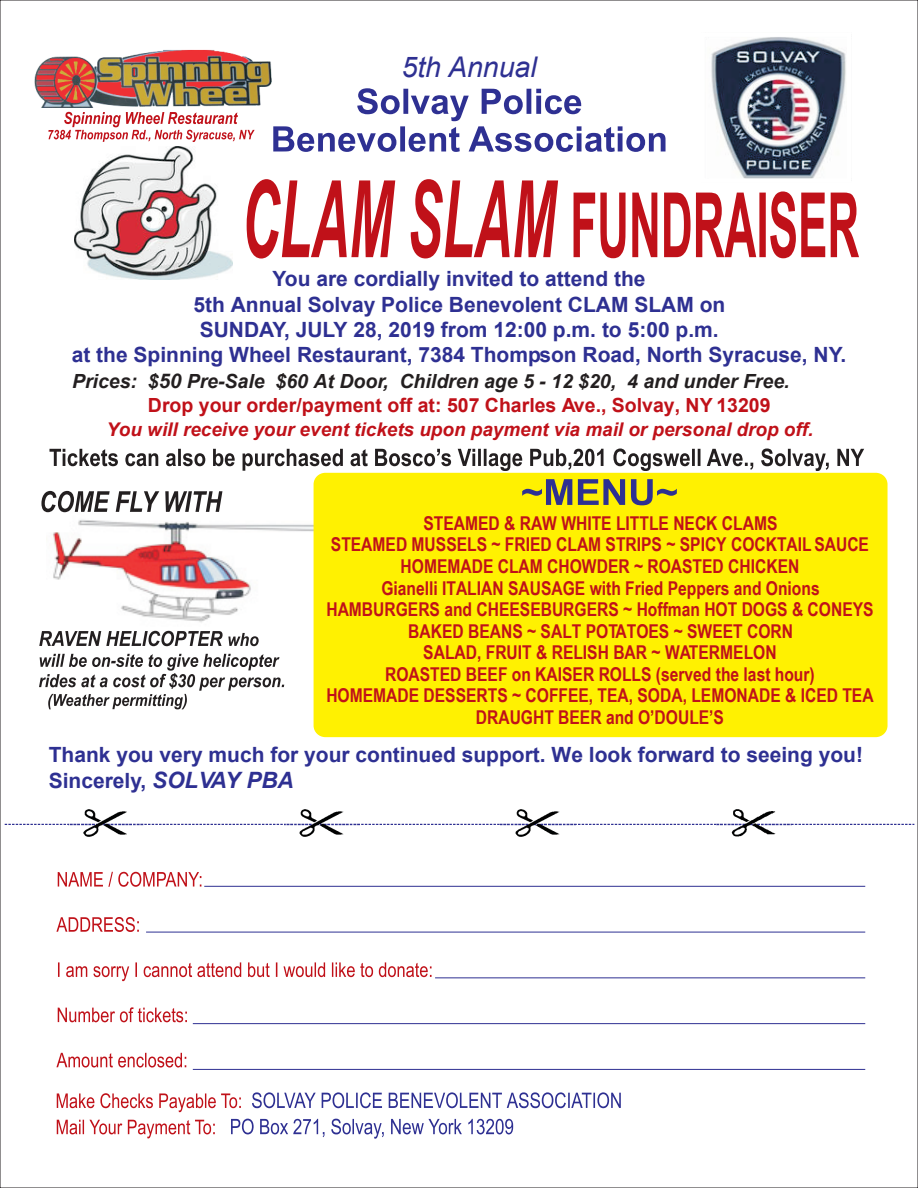
<style>
.page{position:relative;width:918px;height:1188px;background:#fff}
.page>*{position:absolute;margin:0;border:0;box-sizing:border-box;transform-origin:0 0}
.t1{font:italic 28.5px "Arial";color:#2e3092}
.t2{font:700 21px/25px "Arial";color:#2e3092;text-align:center}
.t3{font:italic 700 19.5px/24.2px "Arial";color:#231f20}
.t4{font:700 19.05px/21.6px "Arial Narrow";color:#c01119;text-align:center}
.t5{font:italic 700 18.9px "Arial";color:#c01119}
.s1{font-size:20.25px}
.s2{font-style:normal;color:#c01119}
.s3{font-style:italic;font-size:22.5px}
</style>
<div class="page">
<img style="left:47px;top:472px;width:285px;height:186px">
<div style="left:314px;top:473px;width:574px;height:264px;background:#fff101;border-radius:12px"></div>
<img style="left:75px;top:147px;width:158px;height:133px">
<svg style="left:273px;top:88px;width:393px;height:64px"></svg>
<svg style="left:48px;top:112px;width:207px;height:30px"></svg>
<svg style="left:56px;top:872px;width:376px;height:196px"></svg>
<svg style="left:57px;top:1092px;width:564px;height:47px"></svg>
<svg style="left:247px;top:179px;width:612px;height:80px"></svg>
<svg style="left:522px;top:479px;width:155px;height:26px"></svg>
<img style="left:34px;top:49px;width:242px;height:59px">
<hr style="left:204px;top:886px;width:661px;height:1px;background:#2e3092">
<svg style="left:5px;top:824px;width:909px;height:1px"></svg>
<hr style="left:146px;top:932px;width:719px;height:1px;background:#2e3092">
<hr style="left:435px;top:978px;width:430px;height:1px;background:#2e3092">
<hr style="left:193px;top:1023px;width:672px;height:1px;background:#2e3092">
<hr style="left:193px;top:1069px;width:672px;height:1px;background:#2e3092">
<img style="left:69px;top:809px;width:75px;height:28px">
<img style="left:285px;top:809px;width:75px;height:28px">
<img style="left:501px;top:809px;width:75px;height:28px">
<img style="left:717px;top:809px;width:75px;height:28px">
<svg style="left:41px;top:491px;width:181px;height:21px"></svg>
<svg style="left:39px;top:631px;width:245px;height:78px"></svg>
<img style="left:711px;top:37px;width:141px;height:146px">
<svg style="left:49px;top:449px;width:815px;height:22px"></svg>
<h1 class="t1" style="left:402px;top:49px;width:137px">5th Annual</h1>
<p class="t2" style="left:72px;top:267px;width:776px">You are cordially invited to attend the<br>5th Annual Solvay Police Benevolent CLAM SLAM on<br>SUNDAY, JULY 28, 2019 from 12:00 p.m. to 5:00 p.m.<br>at the Spinning Wheel Restaurant, 7384 Thompson Road, North Syracuse, NY.</p>
<p class="t3" style="left:148px;top:369px;width:643px;text-indent:-76px">Prices: $<span class="s1">50</span> Pre-Sale $60 At Door, Children age 5 - 12 $20, 4 and under Free.<br><span class="s2">Drop your order/payment off at: 507 Charles Ave., Solvay, NY 13209</span></p>
<p class="t5" style="left:106px;top:417px;width:708px">You will receive your event tickets upon payment via mail or personal drop off.</p>
<p class="t4" style="left:326px;top:511px;width:549px">STEAMED &amp; RAW WHITE LITTLE NECK CLAMS<br>STEAMED MUSSELS ~ FRIED CLAM STRIPS ~ SPICY COCKTAIL SAUCE HOMEMADE CLAM CHOWDER ~ ROASTED CHICKEN<br>Gianelli ITALIAN SAUSAGE with Fried Peppers and Onions HAMBURGERS and CHEESEBURGERS ~ Hoffman HOT DOGS &amp; CONEYS BAKED BEANS ~ SALT POTATOES ~ SWEET CORN<br>SALAD, FRUIT &amp; RELISH BAR ~ WATERMELON<br>ROASTED BEEF on KAISER ROLLS (served the last hour)<br>HOMEMADE DESSERTS ~ COFFEE, TEA, SODA, LEMONADE &amp; ICED TEA DRAUGHT BEER and O’DOULE’S</p>
<p class="t2" style="left:49px;top:742px;width:816px;line-height:26.5px;text-align:left">Thank you very much for your continued support. We look forward to seeing you!<br>Sincerely, <span class="s3">SOLVAY PBA</span></p>
</div>
